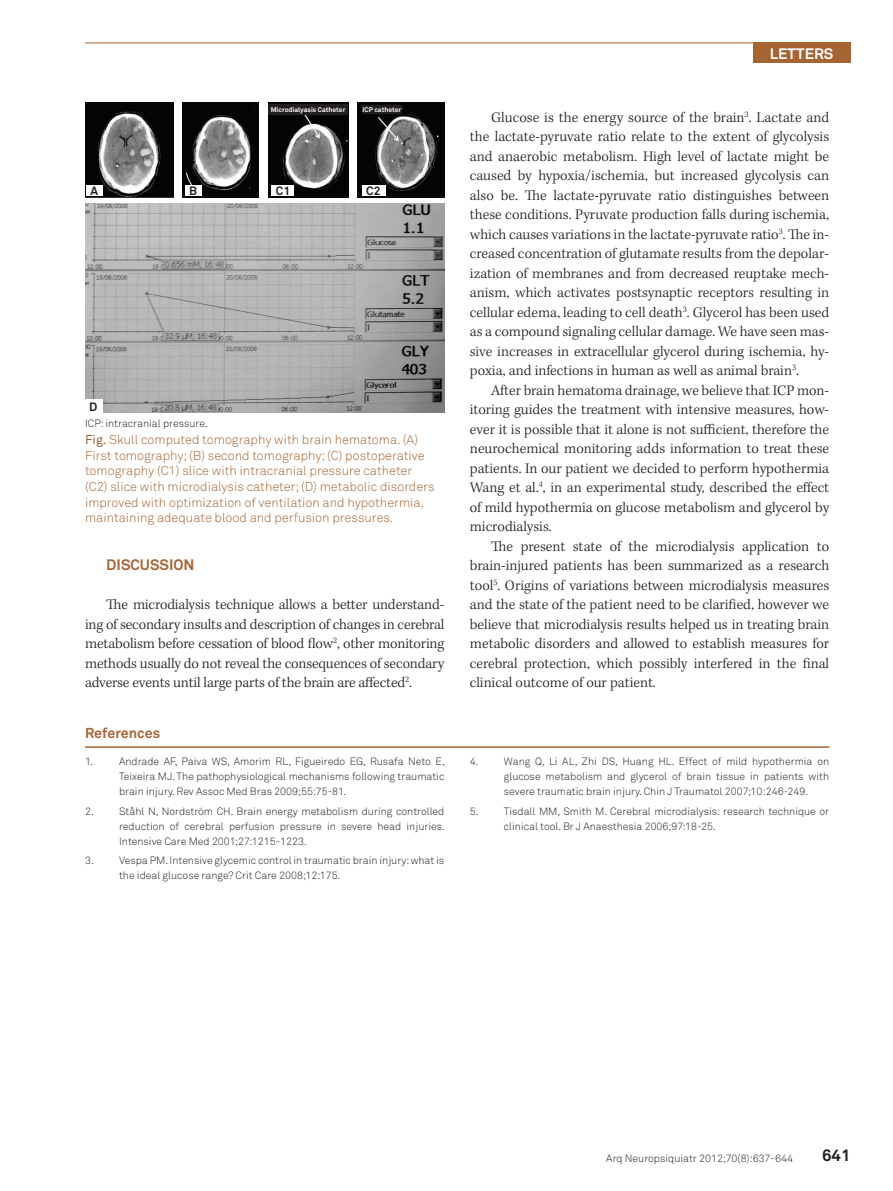
<style>
.page{position:relative;width:893px;height:1191px;background:#fff}
.page>*{position:absolute;margin:0;border:0;box-sizing:border-box;transform-origin:0 0}
.t1{font:700 16.5px "Akkurat Pro";color:#231f20}
._04_0_texto{font:300 15px/19.5px "Kepler Std";color:#231f20;text-align:justify}
._05_0_sub1{font:700 15px "Akkurat Pro";color:#a76433}
.t2{font:700 15px "Akkurat Pro";color:#fff}
._07_0_título_de_refe{font:700 14.25px "Akkurat Pro";color:#a76433}
._06_0_título_de_tabe{font:12.75px/15.6px "Akkurat Light Pro";color:#a76433}
._06_1_tabela_primeir{font:700 12px "Akkurat Pro";color:#231f20}
._07_1_referências{font:10.5px/15px "Akkurat Light Pro";color:#231f20;text-align:justify}
._06_3_tabela_legenda{font:10.5px "Akkurat Light Pro";color:#231f20}
._06_2_tabela_texto{font:700 6.75px "Akkurat Pro";color:#fff}
.s1{font-family:"Akkurat Pro"}
</style>
<div class="page">
<div style="left:753px;top:43px;width:97px;height:20px;background:#a76433"></div>
<hr style="left:85px;top:43px;width:765px;height:1px;background:#a76433">
<img style="left:85px;top:102px;width:88px;height:95px">
<div style="left:86px;top:185px;width:17px;height:11px;background:#fff"></div>
<img style="left:85px;top:204px;width:359px;height:209px">
<div style="left:85px;top:399px;width:17px;height:14px;background:#fff"></div>
<img style="left:182px;top:102px;width:77px;height:95px">
<div style="left:185px;top:185px;width:17px;height:11px;background:#fff"></div>
<hr style="left:85px;top:746px;width:744px;height:2px;background:#a76433">
<img style="left:268px;top:102px;width:80px;height:95px">
<div style="left:272px;top:185px;width:22px;height:11px;background:#fff"></div>
<div style="left:268px;top:104px;width:80px;height:11px;background:#231f20"></div>
<img style="left:357px;top:102px;width:87px;height:95px">
<div style="left:362px;top:185px;width:24px;height:11px;background:#fff"></div>
<div style="left:362px;top:105px;width:40px;height:9px;background:#231f20"></div>
<p class="_06_1_tabela_primeir" style="left:91px;top:183px;width:9px">A</p>
<p class="_06_1_tabela_primeir" style="left:89px;top:399px;width:10px">D</p>
<p class="_06_1_tabela_primeir" style="left:189px;top:183px;width:9px">B</p>
<p class="_06_2_tabela_texto" style="left:271px;top:106px;width:76px">Microdialyasis Catheter</p>
<p class="_06_2_tabela_texto" style="left:363px;top:106px;width:40px">ICP catheter</p>
<p class="_06_1_tabela_primeir" style="left:276px;top:183px;width:16px">C1</p>
<p class="_06_1_tabela_primeir" style="left:366px;top:183px;width:16px">C2</p>
<p class="_06_3_tabela_legenda" style="left:85px;top:417px;width:124px">ICP: intracranial pressure.</p>
<p class="_06_0_título_de_tabe" style="left:85px;top:432px;width:351px"><span class="s1">Fig.</span> Skull computed tomography with brain hematoma. (A)<br>First tomography; (B) second tomography; (C) postoperative tomography (C1) slice with intracranial pressure catheter (C2) slice with microdialysis catheter; (D) metabolic disorders improved with optimization of ventilation and hypothermia, maintaining adequate blood and perfusion pressures.</p>
<p class="_05_0_sub1" style="left:106px;top:555px;width:90px">DISCUSSION</p>
<p class="_04_0_texto" style="left:85px;top:595px;width:361px;text-indent:21px">The microdialysis technique allows a better understand&shy;ing of secondary insults and description of changes in cerebral metabolism before cessation of blood flow<sup>2</sup>, other monitoring methods usually do not reveal the consequences of secondary adverse events until large parts of the brain are affected<sup>2</sup>.</p>
<p class="_07_0_título_de_refe" style="left:85px;top:724px;width:77px">References</p>
<p class="_07_1_referências" style="left:85px;top:754px;width:10px">1.</p>
<p class="_07_1_referências" style="left:119px;top:754px;width:327px">Andrade AF, Paiva WS, Amorim RL, Figueiredo EG, Rusafa Neto E, Teixeira MJ. The pathophysiological mechanisms following traumatic brain injury. Rev Assoc Med Bras 2009;55:75-81.</p>
<p class="_07_1_referências" style="left:85px;top:803px;width:10px">2.</p>
<p class="_07_1_referências" style="left:119px;top:803px;width:327px">Ståhl N, Nordström CH. Brain energy metabolism during controlled reduction of cerebral perfusion pressure in severe head injuries.<br>Intensive Care Med 2001;27:1215-1223.</p>
<p class="_07_1_referências" style="left:85px;top:853px;width:10px">3.</p>
<p class="_07_1_referências" style="left:119px;top:853px;width:327px">Vespa PM. Intensive glycemic control in traumatic brain injury: what is the ideal glucose range? Crit Care 2008;12:175.</p>
<p class="t2" style="left:770px;top:44px;width:65px">LETTERS</p>
<p class="_04_0_texto" style="left:470px;top:108px;width:361px;text-indent:21px">Glucose is the energy source of the brain<sup>3</sup>. Lactate and the lactate-pyruvate ratio relate to the extent of glycolysis and anaerobic metabolism. High level of lactate might be caused by hypoxia/ischemia, but increased glycolysis can also be. The lactate-pyruvate ratio distinguishes between these conditions. Pyruvate production falls during ischemia, which causes variations in the lactate-pyruvate ratio<sup>3</sup>. The in&shy;creased concentration of glutamate results from the depolar&shy;ization of membranes and from decreased reuptake mech&shy;anism, which activates postsynaptic receptors resulting in cellular edema, leading to cell death<sup>3</sup>. Glycerol has been used as a compound signaling cellular damage. We have seen mas&shy;sive increases in extracellular glycerol during ischemia, hy&shy;poxia, and infections in human as well as animal brain<sup>3</sup>.</p>
<p class="_04_0_texto" style="left:470px;top:381px;width:361px;text-indent:21px">After brain hematoma drainage, we believe that ICP mon&shy;itoring guides the treatment with intensive measures, how&shy;ever it is possible that it alone is not sufficient, therefore the neurochemical monitoring adds information to treat these patients. In our patient we decided to perform hypothermia Wang et al.<sup>4</sup>, in an experimental study, described the effect of mild hypothermia on glucose metabolism and glycerol by microdialysis.</p>
<p class="_04_0_texto" style="left:470px;top:537px;width:361px;text-indent:21px">The present state of the microdialysis application to brain-injured patients has been summarized as a research tool<sup>5</sup>. Origins of variations between microdialysis measures and the state of the patient need to be clarified, however we believe that microdialysis results helped us in treating brain metabolic disorders and allowed to establish measures for cerebral protection, which possibly interfered in the final clinical outcome of our patient.</p>
<p class="_07_1_referências" style="left:470px;top:754px;width:10px">4.</p>
<p class="_07_1_referências" style="left:504px;top:754px;width:327px">Wang Q, Li AL, Zhi DS, Huang HL. Effect of mild hypothermia on glucose metabolism and glycerol of brain tissue in patients with severe traumatic brain injury. Chin J Traumatol 2007;10:246-249.</p>
<p class="_07_1_referências" style="left:470px;top:803px;width:10px">5.</p>
<p class="_07_1_referências" style="left:504px;top:803px;width:327px">Tisdall MM, Smith M. Cerebral microdialysis: research technique or clinical tool. Br J Anaesthesia 2006;97:18-25.</p>
<p class="_07_1_referências" style="left:606px;top:1150px;width:188px">Arq Neuropsiquiatr 2012;70(8):637-644</p>
<p class="t1" style="left:822px;top:1145px;width:30px">641</p>
</div>
